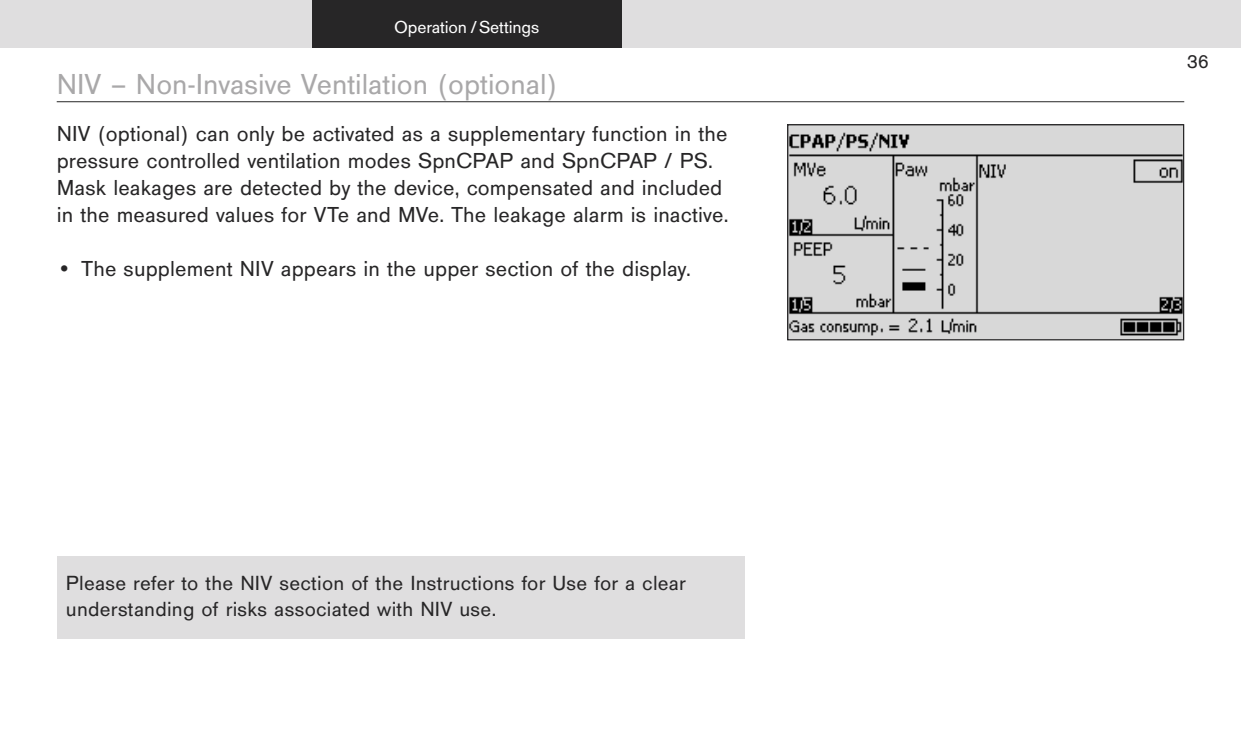
<style>
.page{position:relative;width:1241px;height:745px;background:#fff}
.page>*{position:absolute;margin:0;border:0;box-sizing:border-box;transform-origin:0 0}
.t1{font:30px "Draeger San";color:#a9a8a9}
.t2{font:22.5px/27px "Draeger San";letter-spacing:.005em;color:#272627}
.t3{font:21.25px/26.2px "Draeger San";letter-spacing:.01em;color:#272627}
.t4{font:20px "Draeger Akzidenz";color:#272627}
.t5{font:18px "Draeger San";letter-spacing:-.01em;color:#fff}
</style>
<div class="page">
<div style="left:0;top:0;width:1240px;height:47px;background:#dfdedf"></div>
<div style="left:312px;top:0;width:309px;height:47px;background:#272627"></div>
<img style="left:789px;top:126px;width:392px;height:212px">
<div style="left:787px;top:124px;width:396px;height:216px;border:1px solid #272627"></div>
<div style="left:57px;top:556px;width:687px;height:82px;background:#dfdedf"></div>
<hr style="left:57px;top:101px;width:1126px;height:1px;background:#272627">
<p class="t5" style="left:394px;top:16px;width:147px">Operation / Settings</p>
<h1 class="t1" style="left:57px;top:66px;width:502px">NIV – Non-Invasive Ventilation (optional)</h1>
<p class="t2" style="left:57px;top:120px;width:673px">NIV (optional) can only be activated as a supplementary function in the pressure controlled ventilation modes SpnCPAP and SpnCPAP / PS.<br>Mask leakages are detected by the device, compensated and included in the measured values for VTe and MVe. The leakage alarm is inactive.</p>
<p class="t2" style="left:57px;top:255px;width:635px">• The supplement NIV appears in the upper section of the display.</p>
<p class="t3" style="left:66px;top:569px;width:621px">Please refer to the NIV section of the Instructions for Use for a clear understanding of risks associated with NIV use.</p>
<p class="t4" style="left:1186px;top:50px;width:24px">36</p>
</div>
